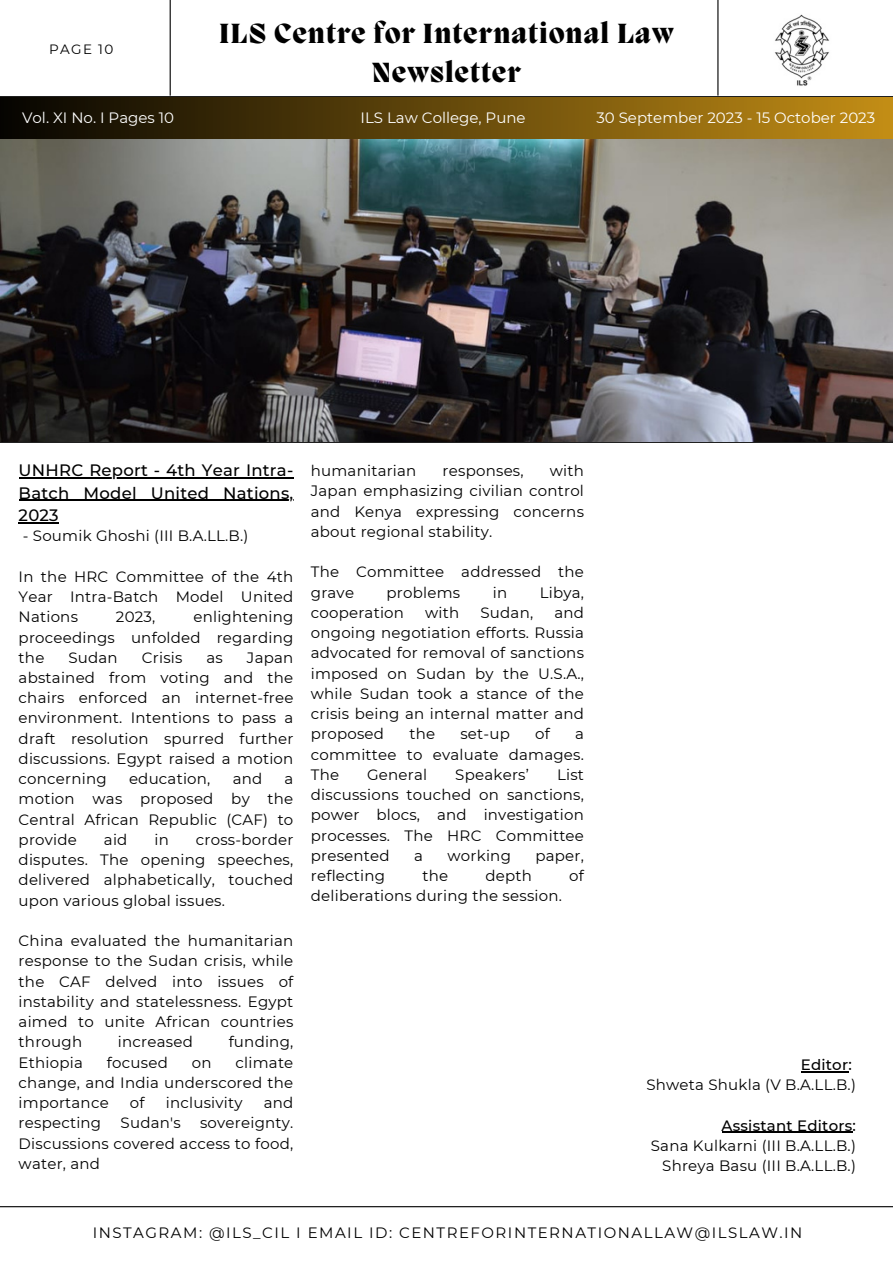
<style>
.page{position:relative;width:893px;height:1264px;background:#fff}
.page>*{position:absolute;margin:0;border:0;box-sizing:border-box;transform-origin:0 0}
.t1{font:800 28.5px/39.3px "Migra";letter-spacing:.04em;color:#000;text-align:center}
.t2{font:500 16.5px/22.5px "Montserrat";letter-spacing:.015em;color:#000;text-align:justify}
.t3{font:15px/20.2px "Montserrat";letter-spacing:.015em;color:#000;text-align:justify}
.t4{font:15px "Montserrat";color:#fff}
.t5{font:15px "Montserrat";letter-spacing:.1em;color:#000}
.t6{font:500 15px "Montserrat";letter-spacing:.015em;color:#000}
.t7{font:13.5px "Montserrat";letter-spacing:.1em;color:#000}
</style>
<div class="page">
<svg style="left:0;top:139px;width:892px;height:1px"></svg>
<hr style="left:0;top:96px;width:892px;height:1px;background:#000">
<hr style="left:170px;top:0;width:1px;height:96px;background:#000">
<hr style="left:717px;top:0;width:1px;height:96px;background:#000">
<hr style="left:0;top:1206px;width:892px;height:1px;background:#000">
<hr style="left:0;top:442px;width:892px;height:1px;background:#000">
<div style="left:0;top:97px;width:892px;height:42px;background:linear-gradient(to right,#050401,#c38d15)"></div>
<img style="left:774px;top:14px;width:55px;height:72px">
<img style="left:0;top:140px;width:892px;height:301px">
<hr style="left:800px;top:1070px;width:48px;height:2px;background:#000">
<hr style="left:721px;top:1131px;width:131px;height:1px;background:#000">
<hr style="left:19px;top:477px;width:274px;height:1px;background:#000">
<hr style="left:19px;top:499px;width:274px;height:2px;background:#000">
<hr style="left:19px;top:522px;width:40px;height:1px;background:#000">
<p class="t7" style="left:49px;top:41px;width:66px">PAGE 10</p>
<p class="t1" style="left:219px;top:16px;width:456px">ILS Centre for International Law<br>Newsletter</p>
<p class="t4" style="left:22px;top:108px;width:153px">Vol. XI No. I Pages 10</p>
<p class="t4" style="left:360px;top:108px;width:166px">ILS Law College, Pune</p>
<p class="t4" style="left:596px;top:108px;width:280px">30 September 2023 - 15 October 2023</p>
<p class="t2" style="left:19px;top:459px;width:276px">UNHRC Report - 4th Year Intra-Batch Model United Nations, 2023</p>
<p class="t3" style="left:23px;top:526px;width:227px">- Soumik Ghoshi (III B.A.LL.B.)</p>
<p class="t3" style="left:19px;top:566px;width:276px">In the HRC Committee of the 4th Year Intra-Batch Model United Nations</p>
<p class="t3" style="left:19px;top:606px;width:276px;text-indent:175px">enlightening proceedings unfolded regarding the</p>
<p class="t3" style="left:116px;top:606px;width:41px">2023,</p>
<p class="t3" style="left:68px;top:647px;width:51px">Sudan</p>
<p class="t3" style="left:142px;top:647px;width:42px">Crisis</p>
<p class="t3" style="left:206px;top:647px;width:18px">as</p>
<p class="t3" style="left:19px;top:647px;width:276px;text-indent:228px">Japan abstained from voting and the chairs enforced an internet-free environment. Intentions to pass a draft resolution spurred further discussions. Egypt raised a motion concerning</p>
<p class="t3" style="left:129px;top:768px;width:83px">education,</p>
<p class="t3" style="left:233px;top:768px;width:31px">and</p>
<p class="t3" style="left:19px;top:768px;width:276px;text-indent:266px">a motion was proposed by the Central African Republic (CAF) to provide</p>
<p class="t3" style="left:19px;top:829px;width:276px;text-indent:177px">cross-border disputes. The opening speeches, delivered alphabetically, touched upon various global issues.</p>
<p class="t3" style="left:104px;top:829px;width:25px">aid</p>
<p class="t3" style="left:154px;top:829px;width:16px">in</p>
<p class="t3" style="left:19px;top:930px;width:276px">China evaluated the humanitarian response to the Sudan crisis, while the CAF delved into issues of instability and statelessness. Egypt aimed to unite African countries through</p>
<p class="t3" style="left:118px;top:1031px;width:76px">increased</p>
<p class="t3" style="left:229px;top:1031px;width:66px">funding,</p>
<p class="t3" style="left:19px;top:1052px;width:66px">Ethiopia</p>
<p class="t3" style="left:107px;top:1052px;width:62px">focused</p>
<p class="t3" style="left:192px;top:1052px;width:21px">on</p>
<p class="t3" style="left:19px;top:1052px;width:276px;text-indent:217px">climate change, and India underscored the importance</p>
<p class="t3" style="left:130px;top:1092px;width:16px">of</p>
<p class="t3" style="left:166px;top:1092px;width:78px">inclusivity</p>
<p class="t3" style="left:264px;top:1092px;width:31px">and</p>
<p class="t3" style="left:19px;top:1112px;width:276px;text-indent:181px">sovereignty.<br>Discussions covered access to food, water, and</p>
<p class="t3" style="left:19px;top:1112px;width:84px">respecting</p>
<p class="t3" style="left:121px;top:1112px;width:62px">Sudan's</p>
<p class="t3" style="left:311px;top:460px;width:274px;text-indent:239px">with Japan emphasizing civilian control and Kenya expressing concerns about regional stability.</p>
<p class="t3" style="left:311px;top:562px;width:274px">The Committee addressed the grave</p>
<p class="t3" style="left:311px;top:460px;width:107px">humanitarian</p>
<p class="t3" style="left:442px;top:460px;width:82px">responses,</p>
<p class="t3" style="left:386px;top:582px;width:75px">problems</p>
<p class="t3" style="left:492px;top:582px;width:16px">in</p>
<p class="t3" style="left:539px;top:582px;width:46px">Libya,</p>
<p class="t3" style="left:311px;top:602px;width:95px">cooperation</p>
<p class="t3" style="left:425px;top:602px;width:36px">with</p>
<p class="t3" style="left:480px;top:602px;width:54px">Sudan,</p>
<p class="t3" style="left:311px;top:602px;width:274px;text-indent:243px">and ongoing negotiation efforts. Russia advocated for removal of sanctions imposed on Sudan by the U.S.A., while Sudan took a stance of the crisis being an internal matter and proposed</p>
<p class="t3" style="left:409px;top:724px;width:27px">the</p>
<p class="t3" style="left:460px;top:724px;width:51px">set-up</p>
<p class="t3" style="left:535px;top:724px;width:16px">of</p>
<p class="t3" style="left:311px;top:724px;width:274px;text-indent:264px">a committee to evaluate damages.<br>The</p>
<p class="t3" style="left:367px;top:764px;width:62px">General</p>
<p class="t3" style="left:455px;top:764px;width:75px">Speakers’</p>
<p class="t3" style="left:311px;top:764px;width:274px;text-indent:246px">List discussions touched on sanctions, power blocs, and investigation processes. The HRC Committee presented</p>
<p class="t3" style="left:414px;top:845px;width:10px">a</p>
<p class="t3" style="left:447px;top:845px;width:65px">working</p>
<p class="t3" style="left:535px;top:845px;width:50px">paper,</p>
<p class="t3" style="left:311px;top:865px;width:76px">reflecting</p>
<p class="t3" style="left:422px;top:865px;width:27px">the</p>
<p class="t3" style="left:485px;top:865px;width:48px">depth</p>
<p class="t3" style="left:569px;top:865px;width:16px">of</p>
<p class="t3" style="left:311px;top:885px;width:253px">deliberations during the session.</p>
<p class="t6" style="left:800px;top:1055px;width:53px">Editor:</p>
<p class="t3" style="left:646px;top:1074px;width:211px">Shweta Shukla (V B.A.LL.B.)</p>
<p class="t6" style="left:721px;top:1116px;width:136px">Assistant Editors:</p>
<p class="t3" style="left:650px;top:1135px;width:207px">Sana Kulkarni (III B.A.LL.B.)</p>
<p class="t3" style="left:662px;top:1155px;width:195px">Shreya Basu (III B.A.LL.B.)</p>
<p class="t5" style="left:93px;top:1223px;width:711px">INSTAGRAM: @ILS_CIL I EMAIL ID: CENTREFORINTERNATIONALLAW@ILSLAW.IN</p>
</div>
